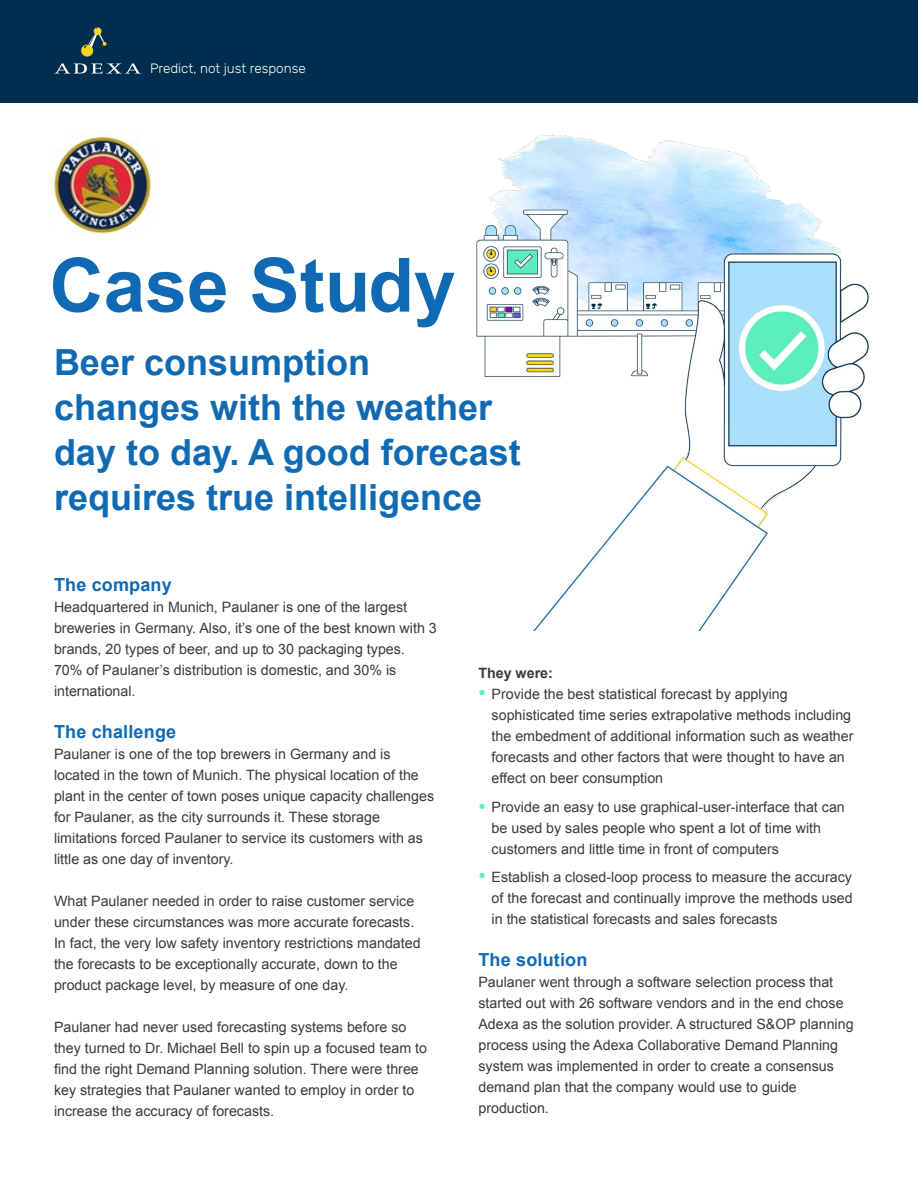
<style>
.page{position:relative;width:918px;height:1188px;background:#fff}
.page>*{position:absolute;margin:0;border:0;box-sizing:border-box;transform-origin:0 0}
.t1{font:700 75px "Arial";color:#0f6ab3}
.t2{font:700 36px/45px "Arial";color:#0f6ab3}
.t3{font:700 18px "Arial";letter-spacing:.01em;color:#0f6ab3}
.t4{font:14.25px/21px "Arial";color:#3a3a3a}
.t5{font:700 14.25px "Arial";color:#3a3a3a}
.t6{font:300 13.5px "Rubik";color:#fff}
.s1{font-size:21px;color:#5cedbd}
</style>
<div class="page">
<img style="left:476px;top:134px;width:393px;height:497px">
<div style="left:0;top:0;width:918px;height:102px;background:#002e4f"></div>
<svg style="left:55px;top:63px;width:85px;height:10px"></svg>
<svg style="left:81px;top:27px;width:26px;height:30px"></svg>
<img style="left:53px;top:131px;width:99px;height:104px">
<p class="t6" style="left:150px;top:61px;width:157px">Predict, not just response</p>
<h1 class="t1" style="left:50px;top:236px;width:408px">Case Study</h1>
<h2 class="t2" style="left:54px;top:341px;width:468px">Beer consumption changes with the weather day to day. A good forecast requires true intelligence</h2>
<p class="t3" style="left:54px;top:573px;width:119px">The company</p>
<p class="t4" style="left:54px;top:597px;width:384px">Headquartered in Munich, Paulaner is one of the largest breweries in Germany. Also, it’s one of the best known with 3 brands, 20 types of beer, and up to 30 packaging types.<br>70% of Paulaner’s distribution is domestic, and 30% is international.</p>
<p class="t3" style="left:54px;top:720px;width:124px">The challenge</p>
<p class="t4" style="left:54px;top:744px;width:382px">Paulaner is one of the top brewers in Germany and is located in the town of Munich. The physical location of the plant in the center of town poses unique capacity challenges for Paulaner, as the city surrounds it. These storage limitations forced Paulaner to service its customers with as little as one day of inventory.</p>
<p class="t4" style="left:54px;top:891px;width:368px">What Paulaner needed in order to raise customer service under these circumstances was more accurate forecasts.<br>In fact, the very low safety inventory restrictions mandated the forecasts to be exceptionally accurate, down to the product package level, by measure of one day.</p>
<p class="t4" style="left:54px;top:1017px;width:375px">Paulaner had never used forecasting systems before so they turned to Dr. Michael Bell to spin up a focused team to find the right Demand Planning solution. There were three key strategies that Paulaner wanted to employ in order to increase the accuracy of forecasts.</p>
<p class="t5" style="left:478px;top:663px;width:76px">They were:</p>
<p class="t4" style="left:492px;top:683px;width:363px;text-indent:-13px"><span class="s1">•</span> Provide the best statistical forecast by applying sophisticated time series extrapolative methods including the embedment of additional information such as weather forecasts and other factors that were thought to have an effect on beer consumption</p>
<p class="t4" style="left:492px;top:797px;width:355px;text-indent:-13px"><span class="s1">•</span> Provide an easy to use graphical-user-interface that can be used by sales people who spent a lot of time with customers and little time in front of computers</p>
<p class="t4" style="left:492px;top:867px;width:363px;text-align:justify;text-indent:-13px"><span class="s1">•</span> Establish a closed-loop process to measure the accuracy of the forecast and continually improve the methods used in the statistical forecasts and sales forecasts</p>
<p class="t3" style="left:478px;top:948px;width:110px">The solution</p>
<p class="t4" style="left:478px;top:972px;width:377px">Paulaner went through a software selection process that started out with 26 software vendors and in the end chose Adexa as the solution provider. A structured S&amp;OP planning process using the Adexa Collaborative Demand Planning system was implemented in order to create a consensus demand plan that the company would use to guide production.</p>
</div>
